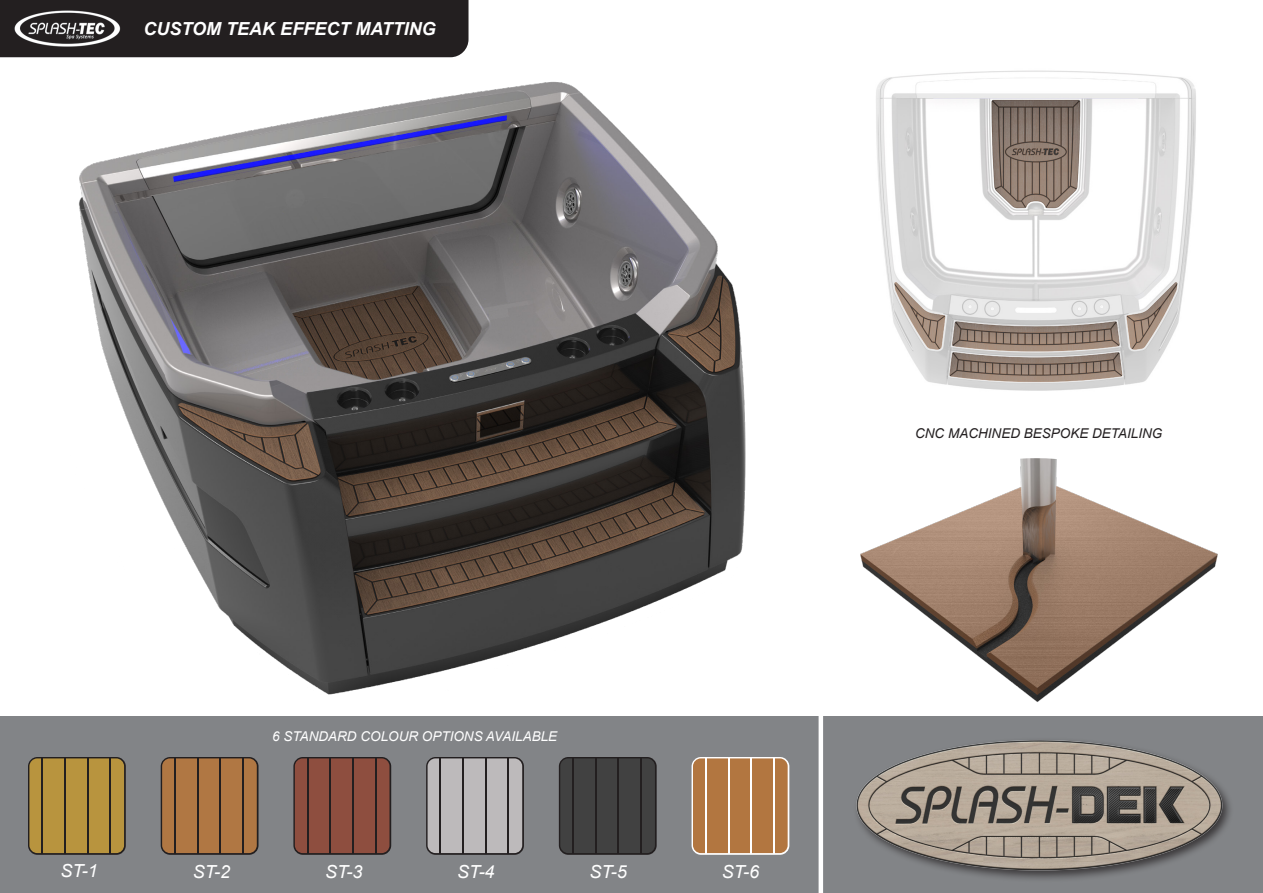
<style>
.page{position:relative;width:1263px;height:893px;background:#fff}
.page>*{position:absolute;margin:0;border:0;box-sizing:border-box;transform-origin:0 0}
.t1{font:italic 18px "Arial";color:#fff}
.t2{font:italic 700 18px "Arial";color:#fff}
.t3{font:italic 13.5px "Arial";color:#fff}
.t4{font:italic 13.5px "Arial";color:#231f20}
</style>
<div class="page">
<div style="left:0;top:716px;width:1263px;height:177px;background:#828487"></div>
<div style="left:0;top:0;width:468px;height:57px;background:#231f20"></div>
<img style="left:856px;top:740px;width:371px;height:139px">
<svg style="left:426px;top:757px;width:98px;height:98px"></svg>
<div style="left:428px;top:758px;width:94px;height:95px;background:#bdbabb;border-radius:8px"></div>
<hr style="left:507px;top:758px;width:2px;height:96px;background:#231f20">
<hr style="left:485px;top:758px;width:1px;height:96px;background:#231f20">
<hr style="left:462px;top:758px;width:2px;height:96px;background:#231f20">
<hr style="left:440px;top:758px;width:1px;height:96px;background:#231f20">
<div style="left:559px;top:757px;width:98px;height:98px;background:#231f20;border-radius:9px"></div>
<div style="left:560px;top:758px;width:95px;height:95px;background:#414141;border-radius:8px"></div>
<hr style="left:640px;top:758px;width:2px;height:96px;background:#231f20">
<hr style="left:618px;top:758px;width:1px;height:96px;background:#231f20">
<hr style="left:595px;top:758px;width:1px;height:96px;background:#231f20">
<hr style="left:572px;top:758px;width:2px;height:96px;background:#231f20">
<div style="left:691px;top:757px;width:98px;height:98px;background:#fff;border-radius:9px"></div>
<div style="left:693px;top:758px;width:95px;height:95px;background:#b27640;border-radius:8px"></div>
<hr style="left:773px;top:758px;width:1px;height:96px;background:#fff">
<hr style="left:750px;top:758px;width:2px;height:96px;background:#fff">
<hr style="left:728px;top:758px;width:1px;height:96px;background:#fff">
<hr style="left:705px;top:758px;width:2px;height:96px;background:#fff">
<svg style="left:293px;top:757px;width:98px;height:98px"></svg>
<div style="left:295px;top:758px;width:94px;height:95px;background:#8e4e3f;border-radius:8px"></div>
<hr style="left:375px;top:758px;width:1px;height:96px;background:#231f20">
<hr style="left:352px;top:758px;width:2px;height:96px;background:#231f20">
<hr style="left:330px;top:758px;width:1px;height:96px;background:#231f20">
<hr style="left:307px;top:758px;width:2px;height:96px;background:#231f20">
<svg style="left:161px;top:757px;width:97px;height:98px"></svg>
<div style="left:162px;top:758px;width:95px;height:95px;background:#b07743;border-radius:8px"></div>
<hr style="left:242px;top:758px;width:2px;height:96px;background:#231f20">
<hr style="left:219px;top:758px;width:2px;height:96px;background:#231f20">
<hr style="left:197px;top:758px;width:1px;height:96px;background:#231f20">
<hr style="left:174px;top:758px;width:2px;height:96px;background:#231f20">
<svg style="left:28px;top:757px;width:98px;height:98px"></svg>
<div style="left:29px;top:758px;width:95px;height:95px;background:#b8943e;border-radius:8px"></div>
<hr style="left:109px;top:758px;width:2px;height:96px;background:#231f20">
<hr style="left:87px;top:758px;width:1px;height:96px;background:#231f20">
<hr style="left:64px;top:758px;width:2px;height:96px;background:#231f20">
<hr style="left:42px;top:758px;width:1px;height:96px;background:#231f20">
<img style="left:79px;top:81px;width:745px;height:644px">
<img style="left:876px;top:70px;width:320px;height:321px">
<img style="left:860px;top:458px;width:358px;height:244px">
<img style="left:13px;top:7px;width:110px;height:44px">
<div style="left:818px;top:710px;width:5px;height:183px;background:#fff"></div>
<p class="t2" style="left:144px;top:17px;width:294px">CUSTOM TEAK EFFECT MATTING</p>
<p class="t3" style="left:272px;top:728px;width:287px">6 STANDARD COLOUR OPTIONS AVAILABLE</p>
<p class="t1" style="left:61px;top:859px;width:39px">ST-1</p>
<p class="t1" style="left:193px;top:860px;width:39px">ST-2</p>
<p class="t1" style="left:325px;top:860px;width:39px">ST-3</p>
<p class="t1" style="left:457px;top:860px;width:39px">ST-4</p>
<p class="t1" style="left:589px;top:860px;width:39px">ST-5</p>
<p class="t1" style="left:722px;top:860px;width:39px">ST-6</p>
<p class="t4" style="left:915px;top:424px;width:249px">CNC MACHINED BESPOKE DETAILING</p>
</div>
